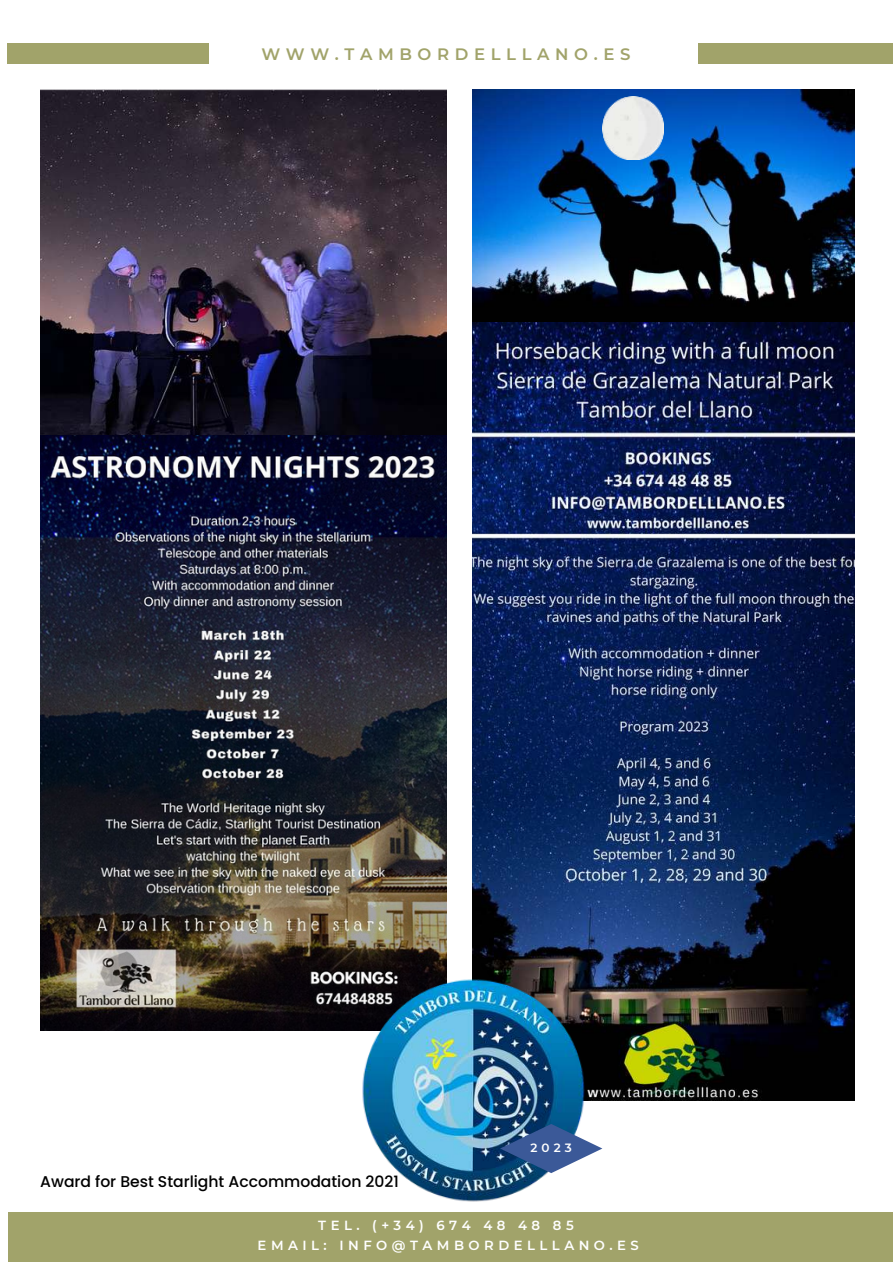
<style>
.page{position:relative;width:893px;height:1264px;background:#fff}
.page>*{position:absolute;margin:0;border:0;box-sizing:border-box;transform-origin:0 0}
.t1{font:600 16.5px "Montserrat";letter-spacing:.34em;color:#a1a36a}
.t2{font:500 15.6px "Poppins";color:#000}
.t3{font:600 13.2px/19px "Montserrat";letter-spacing:.34em;color:#fff;text-align:center}
.t4{font:600 12px "Montserrat";color:#fff}
</style>
<div class="page">
<div style="left:8px;top:43px;width:201px;height:21px;background:#a1a36a"></div>
<div style="left:698px;top:43px;width:194px;height:21px;background:#a1a36a"></div>
<div style="left:8px;top:1212px;width:884px;height:49px;background:#a1a36a"></div>
<img style="left:41px;top:89px;width:405px;height:346px">
<img style="left:41px;top:435px;width:405px;height:595px">
<img style="left:472px;top:89px;width:382px;height:233px">
<img style="left:472px;top:322px;width:382px;height:778px">
<img style="left:343px;top:960px;width:259px;height:242px">
<svg style="left:500px;top:1123px;width:102px;height:50px"></svg>
<img style="left:602px;top:96px;width:61px;height:63px">
<p class="t1" style="left:261px;top:43px;width:370px">WWW.TAMBORDELLLANO.ES</p>
<p class="t2" style="left:40px;top:1172px;width:360px">Award for Best Starlight Accommodation 2021</p>
<p class="t4" style="left:530px;top:1139px;width:43px">2023</p>
<p class="t3" style="left:257px;top:1215px;width:383px">TEL. (+34) 674 48 48 85<br>EMAIL: INFO@TAMBORDELLLANO.ES</p>
</div>
